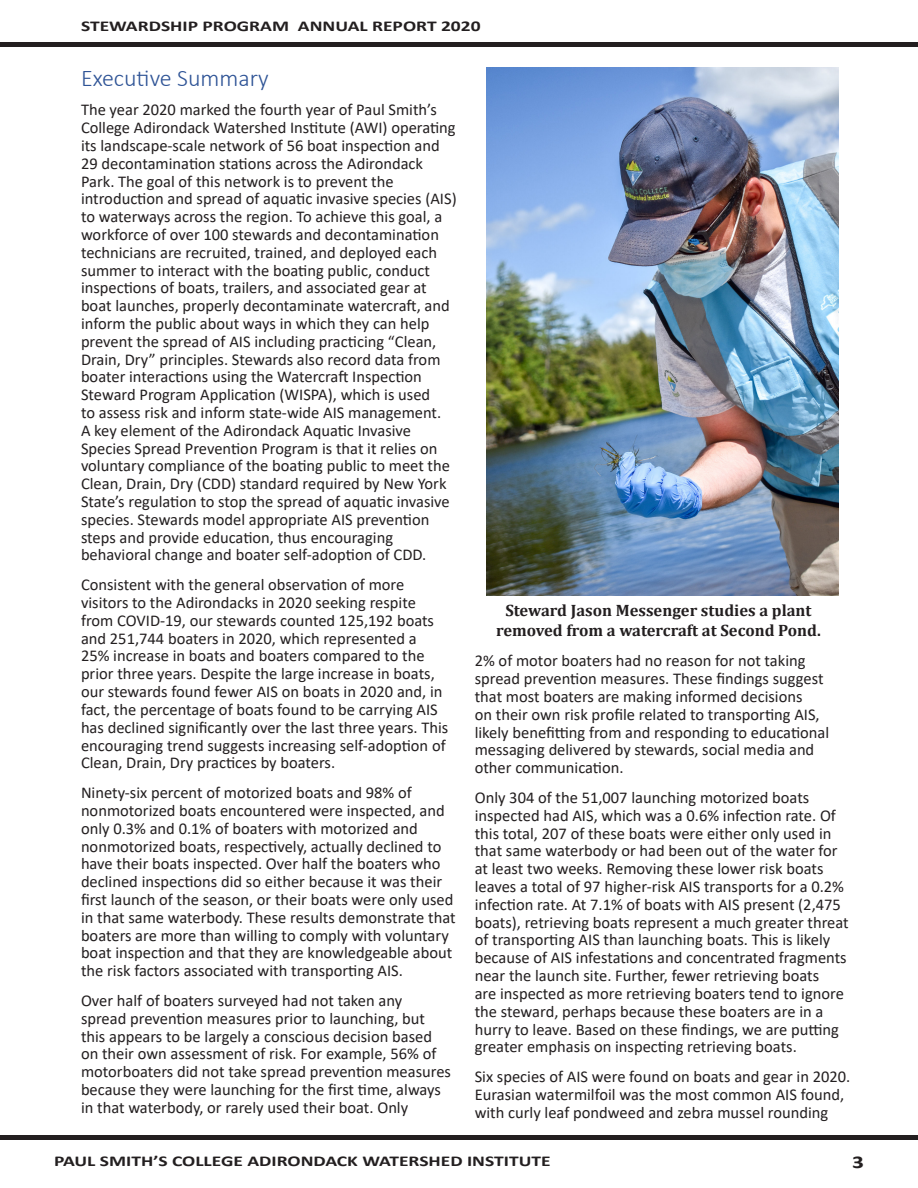
<style>
.page{position:relative;width:918px;height:1188px;background:#fff}
.page>*{position:absolute;margin:0;border:0;box-sizing:border-box;transform-origin:0 0}
.Heading_1{font:300 24px "Calibri";color:#2f5496}
.t1{font:700 18px "Calibri";color:#231f20;scale:1.3 1}
.t2{font:16.5px/17.9px "Calibri";color:#231f20}
.t3{font:700 16.5px/19.8px "Cambria";color:#231f20;text-align:center}
.t4{font:700 15px "Calibri";color:#231f20;scale:1.3 1}
</style>
<div class="page">
<div style="left:1px;top:1135px;width:917px;height:5px;background:#231f20"></div>
<hr style="left:1px;top:43px;width:917px;height:4px;background:#231f20">
<img style="left:487px;top:68px;width:351px;height:527px">
<div style="left:0;top:1135px;width:13px;height:5px;background:#231f20"></div>
<hr style="left:0;top:43px;width:13px;height:4px;background:#231f20">
<p class="t4" style="left:81px;top:15px;width:309px">STEWARDSHIP PROGRAM ANNUAL REPORT 2020</p>
<p class="Heading_1" style="left:81px;top:63px;width:189px">Executive Summary</p>
<p class="t2" style="left:81px;top:100px;width:377px">The year 2020 marked the fourth year of Paul Smith’s College Adirondack Watershed Institute (AWI) operating its landscape-scale network of 56 boat inspection and 29 decontamination stations across the Adirondack Park. The goal of this network is to prevent the introduction and spread of aquatic invasive species (AIS) to waterways across the region. To achieve this goal, a workforce of over 100 stewards and decontamination technicians are recruited, trained, and deployed each summer to interact with the boating public, conduct inspections of boats, trailers, and associated gear at boat launches, properly decontaminate watercraft, and inform the public about ways in which they can help prevent the spread of AIS including practicing “Clean, Drain, Dry” principles. Stewards also record data from boater interactions using the Watercraft Inspection Steward Program Application (WISPA), which is used<br>to assess risk and inform state-wide AIS management.<br>A key element of the Adirondack Aquatic Invasive Species Spread Prevention Program is that it relies on voluntary compliance of the boating public to meet the Clean, Drain, Dry (CDD) standard required by New York State’s regulation to stop the spread of aquatic invasive species. Stewards model appropriate AIS prevention steps and provide education, thus encouraging behavioral change and boater self-adoption of CDD.</p>
<p class="t2" style="left:81px;top:575px;width:369px">Consistent with the general observation of more visitors to the Adirondacks in 2020 seeking respite from COVID-19, our stewards counted 125,192 boats and 251,744 boaters in 2020, which represented a 25% increase in boats and boaters compared to the prior three years. Despite the large increase in boats, our stewards found fewer AIS on boats in 2020 and, in fact, the percentage of boats found to be carrying AIS has declined significantly over the last three years. This encouraging trend suggests increasing self-adoption of Clean, Drain, Dry practices by boaters.</p>
<p class="t2" style="left:81px;top:783px;width:376px">Ninety-six percent of motorized boats and 98% of nonmotorized boats encountered were inspected, and only 0.3% and 0.1% of boaters with motorized and nonmotorized boats, respectively, actually declined to have their boats inspected. Over half the boaters who declined inspections did so either because it was their first launch of the season, or their boats were only used in that same waterbody. These results demonstrate that boaters are more than willing to comply with voluntary boat inspection and that they are knowledgeable about the risk factors associated with transporting AIS.</p>
<p class="t2" style="left:81px;top:991px;width:372px">Over half of boaters surveyed had not taken any spread prevention measures prior to launching, but this appears to be largely a conscious decision based on their own assessment of risk. For example, 56% of motorboaters did not take spread prevention measures because they were launching for the first time, always in that waterbody, or rarely used their boat. Only</p>
<p class="t3" style="left:496px;top:600px;width:326px">Steward Jason Messenger studies a plant removed from a watercraft at Second Pond.</p>
<p class="t2" style="left:475px;top:652px;width:356px">2% of motor boaters had no reason for not taking spread prevention measures. These findings suggest that most boaters are making informed decisions<br>on their own risk profile related to transporting AIS, likely benefitting from and responding to educational messaging delivered by stewards, social media and other communication.</p>
<p class="t2" style="left:475px;top:788px;width:376px">Only 304 of the 51,007 launching motorized boats inspected had AIS, which was a 0.6% infection rate. Of this total, 207 of these boats were either only used in that same waterbody or had been out of the water for at least two weeks. Removing these lower risk boats leaves a total of 97 higher-risk AIS transports for a 0.2% infection rate. At 7.1% of boats with AIS present (2,475 boats), retrieving boats represent a much greater threat of transporting AIS than launching boats. This is likely because of AIS infestations and concentrated fragments near the launch site. Further, fewer retrieving boats<br>are inspected as more retrieving boaters tend to ignore the steward, perhaps because these boaters are in a hurry to leave. Based on these findings, we are putting greater emphasis on inspecting retrieving boats.</p>
<p class="t2" style="left:475px;top:1067px;width:377px">Six species of AIS were found on boats and gear in 2020.<br>Eurasian watermilfoil was the most common AIS found, with curly leaf pondweed and zebra mussel rounding</p>
<p class="t4" style="left:54px;top:1150px;width:383px">PAUL SMITH’S COLLEGE ADIRONDACK WATERSHED INSTITUTE</p>
<p class="t1" style="left:852px;top:1149px;width:11px">3</p>
</div>
